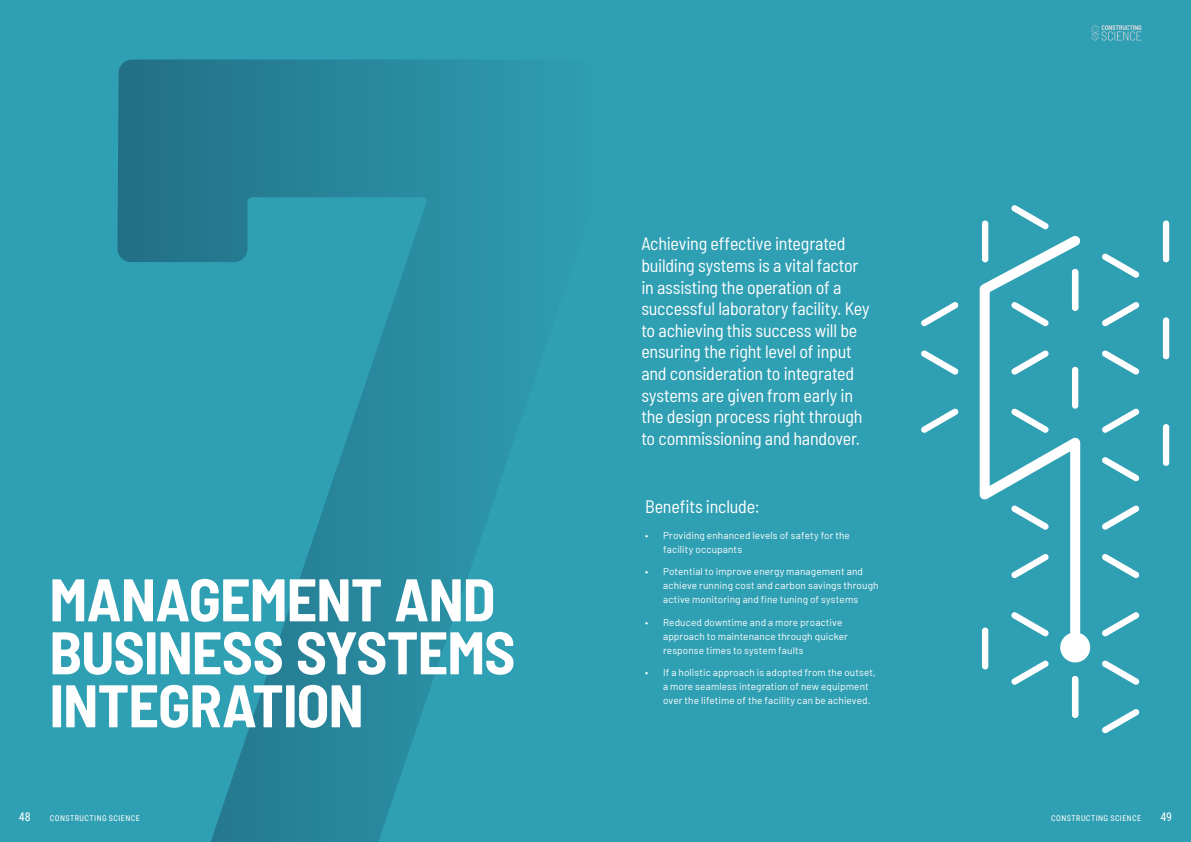
<style>
.page{position:relative;width:1191px;height:842px;background:#2f9fb3}
.page>*{position:absolute;margin:0;border:0;box-sizing:border-box;transform-origin:0 0}
.t1{font:700 semi-condensed 60px/53px "Barlow";letter-spacing:-.015em;color:#fff}
.t2{font:semi-condensed 18px/21.6px "Barlow";letter-spacing:-.01em;color:#fff}
.t3{font:12px "Roboto Condensed";color:#fff}
.t4{font:10px/14px "Barlow";letter-spacing:.01em;color:#fff}
.t5{font:8px "Roboto Condensed";letter-spacing:.06em;color:#fff}
</style>
<div class="page">
<svg style="left:117px;top:60px;width:380px;height:782px"></svg>
<div style="left:1162px;top:220px;width:7px;height:42px;background:#fff;border-radius:3px"></div>
<svg style="left:1102px;top:253px;width:37px;height:25px"></svg>
<svg style="left:1102px;top:302px;width:37px;height:24px"></svg>
<div style="left:1162px;top:317px;width:7px;height:42px;background:#fff;border-radius:3px"></div>
<svg style="left:1102px;top:350px;width:37px;height:25px"></svg>
<div style="left:1162px;top:424px;width:7px;height:42px;background:#fff;border-radius:3px"></div>
<svg style="left:1102px;top:457px;width:37px;height:24px"></svg>
<svg style="left:1102px;top:505px;width:37px;height:25px"></svg>
<svg style="left:1102px;top:408px;width:37px;height:25px"></svg>
<svg style="left:1102px;top:554px;width:37px;height:24px"></svg>
<div style="left:982px;top:220px;width:6px;height:42px;background:#fff;border-radius:3px"></div>
<svg style="left:921px;top:302px;width:37px;height:24px"></svg>
<svg style="left:1011px;top:205px;width:38px;height:22px"></svg>
<svg style="left:921px;top:350px;width:37px;height:25px"></svg>
<svg style="left:921px;top:408px;width:37px;height:25px"></svg>
<svg style="left:1102px;top:660px;width:37px;height:25px"></svg>
<svg style="left:1102px;top:709px;width:37px;height:24px"></svg>
<svg style="left:1102px;top:612px;width:37px;height:24px"></svg>
<div style="left:982px;top:627px;width:6px;height:42px;background:#fff;border-radius:3px"></div>
<svg style="left:1011px;top:660px;width:38px;height:25px"></svg>
<div style="left:1072px;top:676px;width:6px;height:42px;background:#fff;border-radius:3px"></div>
<svg style="left:979px;top:227px;width:109px;height:430px"></svg>
<div style="left:1060px;top:632px;width:30px;height:30px;background:#fff;border-radius:50%"></div>
<svg style="left:1091px;top:25px;width:50px;height:16px"></svg>
<h1 class="t1" style="left:49px;top:569px;width:467px">MANAGEMENT AND<br>BUSINESS SYSTEMS<br>INTEGRATION</h1>
<p class="t2" style="left:641px;top:232px;width:230px">Achieving effective integrated building systems is a vital factor in assisting the operation of a successful laboratory facility. Key to achieving this success will be ensuring the right level of input and consideration to integrated systems are given from early in the design process right through to commissioning and handover.</p>
<h2 class="t2" style="left:645px;top:495px;width:116px">Benefits include:</h2>
<p class="t4" style="left:663px;top:527px;width:188px;text-indent:-18px">• Providing enhanced levels of safety for the facility occupants</p>
<p class="t4" style="left:663px;top:564px;width:217px;text-indent:-18px">• Potential to improve energy management and achieve running cost and carbon savings through active monitoring and fine tuning of systems</p>
<p class="t4" style="left:663px;top:614px;width:186px;text-indent:-18px">• Reduced downtime and a more proactive approach to maintenance through quicker response times to system faults</p>
<p class="t4" style="left:663px;top:665px;width:214px;text-indent:-18px">• If a holistic approach is adopted from the outset, a more seamless integration of new equipment over the lifetime of the facility can be achieved.</p>
<p class="t3" style="left:19px;top:808px;width:14px">48</p>
<p class="t5" style="left:50px;top:812px;width:91px">CONSTRUCTING SCIENCE</p>
<p class="t5" style="left:1051px;top:812px;width:91px">CONSTRUCTING SCIENCE</p>
<p class="t3" style="left:1160px;top:808px;width:13px">49</p>
</div>
